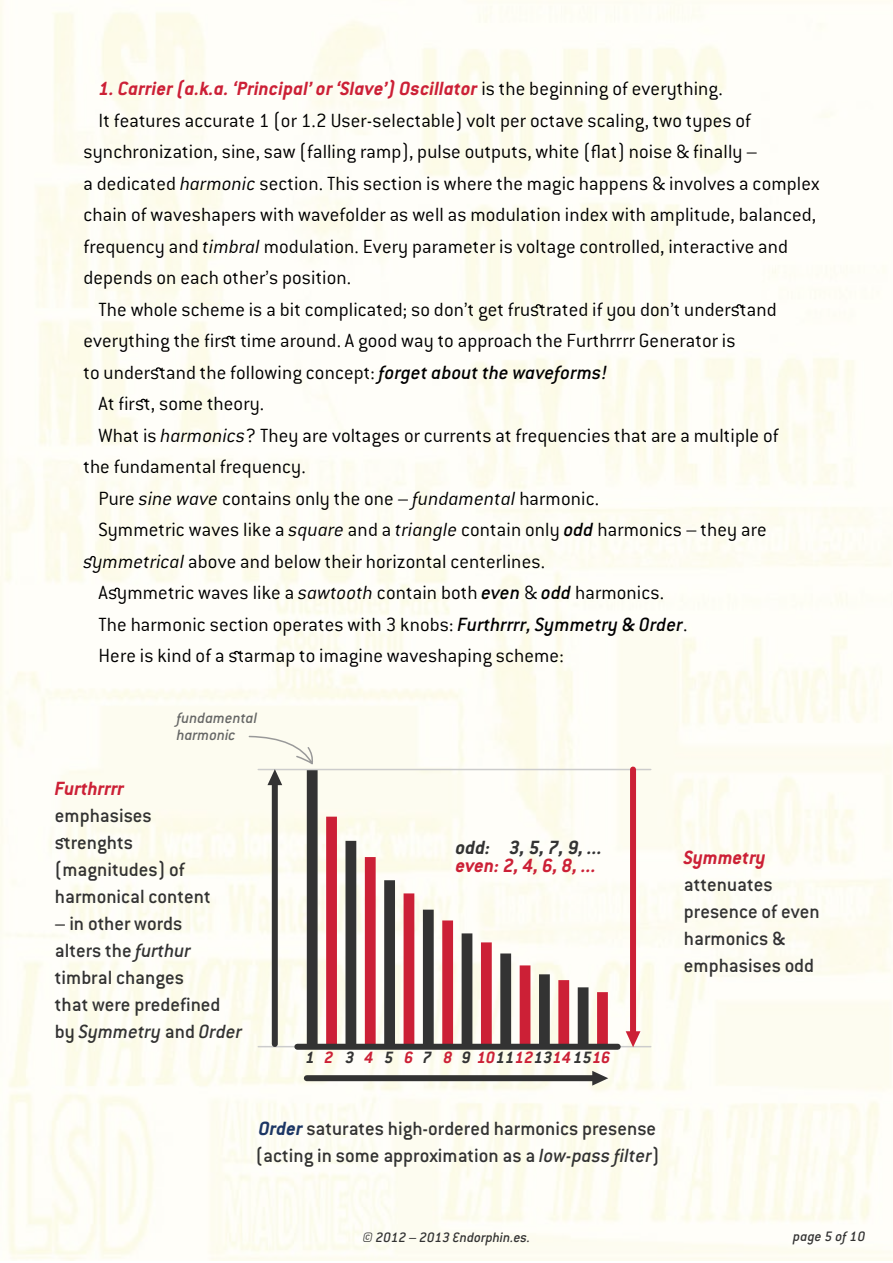
<style>
.page{position:relative;width:893px;height:1263px;background:#fff}
.page>*{position:absolute;margin:0;border:0;box-sizing:border-box;transform-origin:0 0}
.t1{font:300 21px "Conduit ITC";letter-spacing:.005em;color:#000}
.t2{font:500 21px/27px "Conduit ITC";color:#333}
.t3{font:italic 700 21px "Conduit ITC";letter-spacing:.005em;color:#cc2036}
.t4{font:italic 700 21px "Conduit ITC";color:#333}
.t5{font:italic 700 18px "Conduit ITC";color:#cc2036}
.t6{font:italic 500 16.5px/16.5px "Conduit ITC";color:#666766}
.t7{font:italic 500 15px "Conduit ITC";color:#333}
.s1{font-weight:300;font-style:normal;color:#000}
.s2{font-style:italic}
.s3{font-weight:500;font-style:italic}
.s4{font-weight:300;color:#000}
.s5{color:#333}
.s6{font-weight:700;font-style:italic;color:#1c3664}
</style>
<div class="page">
<img style="left:0;top:0;width:893px;height:1260px">
<svg style="left:307px;top:770px;width:281px;height:274px;fill:#fdfcf0"></svg>
<svg style="left:326px;top:817px;width:282px;height:227px"></svg>
<hr style="left:258px;top:769px;width:393px;height:1px;background:#ccc">
<hr style="left:258px;top:1046px;width:393px;height:1px;background:#ccc">
<div style="left:297px;top:1044px;width:321px;height:6px;background:#333"></div>
<div style="left:272px;top:779px;width:6px;height:265px;background:#333"></div>
<svg style="left:621px;top:1026px;width:23px;height:28px"></svg>
<div style="left:630px;top:769px;width:6px;height:268px;background:#cc2036"></div>
<svg style="left:587px;top:1066px;width:28px;height:23px"></svg>
<div style="left:307px;top:1075px;width:291px;height:6px;background:#333"></div>
<svg style="left:248px;top:735px;width:66px;height:55px"></svg>
<svg style="left:536px;top:304px;width:5px;height:4px"></svg>
<svg style="left:736px;top:304px;width:6px;height:4px"></svg>
<svg style="left:226px;top:336px;width:6px;height:3px"></svg>
<svg style="left:156px;top:367px;width:5px;height:4px"></svg>
<svg style="left:140px;top:399px;width:6px;height:3px"></svg>
<svg style="left:234px;top:651px;width:5px;height:3px"></svg>
<svg style="left:60px;top:838px;width:6px;height:3px"></svg>
<svg style="left:90px;top:556px;width:6px;height:4px"></svg>
<svg style="left:114px;top:588px;width:6px;height:3px"></svg>
<p class="t3" style="left:99px;top:76px;width:625px">1. Carrier (a.k.a. ‘Principal’ or ‘Slave’) Oscillator <span class="s1">is the beginning of everything.</span></p>
<p class="t1" style="left:99px;top:109px;width:654px">It features accurate 1 (or 1.2 User-selectable) volt per octave scaling, two types of</p>
<p class="t1" style="left:83px;top:140px;width:675px">synchronization, sine, saw (falling ramp), pulse outputs, white (flat) noise &amp; finally –</p>
<p class="t1" style="left:83px;top:172px;width:738px">a dedicated <span class="s2">harmonic</span> section. This section is where the magic happens &amp; involves a complex</p>
<p class="t1" style="left:83px;top:203px;width:734px">chain of waveshapers with wavefolder as well as modulation index with amplitude, balanced,</p>
<p class="t1" style="left:83px;top:235px;width:706px">frequency and <span class="s2">timbral</span> modulation. Every parameter is voltage controlled, interactive and</p>
<p class="t1" style="left:83px;top:266px;width:269px">depends on each other’s position.</p>
<p class="t1" style="left:99px;top:298px;width:680px">The whole scheme is a bit complicated; so don’t get frustrated if you don’t understand</p>
<p class="t1" style="left:83px;top:329px;width:654px">everything the first time around. A good way to approach the Furthrrrr Generator is</p>
<p class="t1" style="left:83px;top:361px;width:525px">to understand the following concept: <span class="s3">forget about the waveforms!</span></p>
<p class="t1" style="left:99px;top:392px;width:167px">At first, some theory.</p>
<p class="t1" style="left:99px;top:424px;width:682px">What is <span class="s2">harmonics</span>? They are voltages or currents at frequencies that are a multiple of</p>
<p class="t1" style="left:83px;top:455px;width:224px">the fundamental frequency.</p>
<p class="t1" style="left:99px;top:487px;width:502px">Pure <span class="s2">sine wave</span> contains only the one – <span class="s2">fundamental</span> harmonic.</p>
<p class="t1" style="left:99px;top:518px;width:670px">Symmetric waves like a <span class="s2">square</span> and a <span class="s2">triangle</span> contain only <span class="s3">odd</span> harmonics – they are</p>
<p class="t1" style="left:83px;top:550px;width:463px"><span class="s2">symmetrical</span> above and below their horizontal centerlines.</p>
<p class="t1" style="left:99px;top:581px;width:567px">Asymmetric waves like a <span class="s2">sawtooth</span> contain both <span class="s3">even</span> &amp; <span class="s3">odd</span> harmonics.</p>
<p class="t1" style="left:99px;top:613px;width:590px">The harmonic section operates with 3 knobs: <span class="s3">Furthrrrr, Symmetry &amp; Order</span>.</p>
<p class="t1" style="left:99px;top:644px;width:467px">Here is kind of a starmap to imagine waveshaping scheme:</p>
<p class="t6" style="left:177px;top:709px;width:82px">fundamental harmonic</p>
<p class="t3" style="left:55px;top:776px;width:71px">Furthrrrr</p>
<p class="t2" style="left:55px;top:802px;width:157px">emphasises strenghts (magnitudes) of harmonical content</p>
<p class="t2" style="left:55px;top:910px;width:189px"><span class="s4">–</span> in other words<br>alters the <span class="s2">furthur </span>timbral changes<br>that were predefined by <span class="s2">Symmetry</span> and <span class="s2">Order</span></p>
<p class="t4" style="left:456px;top:835px;width:148px">odd: 3, 5, 7, 9, ...</p>
<p class="t3" style="left:456px;top:853px;width:142px">even: 2, 4, 6, 8, ...</p>
<p class="t5" style="left:306px;top:1047px;width:306px"><span class="s5">1</span> 2 <span class="s5">3</span> 4 <span class="s5">5</span> 6 <span class="s5">7</span> 8 <span class="s5">9</span> 10<span class="s5">11</span>12<span class="s5">13</span> 14<span class="s5">15</span> 16</p>
<p class="t2" style="left:256px;top:1115px;width:405px"><span class="s6">Order</span> saturates high-ordered harmonics presense (acting in some approximation as a <span class="s2">low-pass filter</span>)</p>
<p class="t3" style="left:684px;top:845px;width:83px">Symmetry</p>
<p class="t2" style="left:684px;top:871px;width:137px">attenuates presence of even harmonics &amp; emphasises odd</p>
<p class="t7" style="left:362px;top:1228px;width:169px">© 2012 – 2013 Endorphin.es.</p>
<p class="t7" style="left:793px;top:1227px;width:74px">page 5 of 10</p>
</div>
